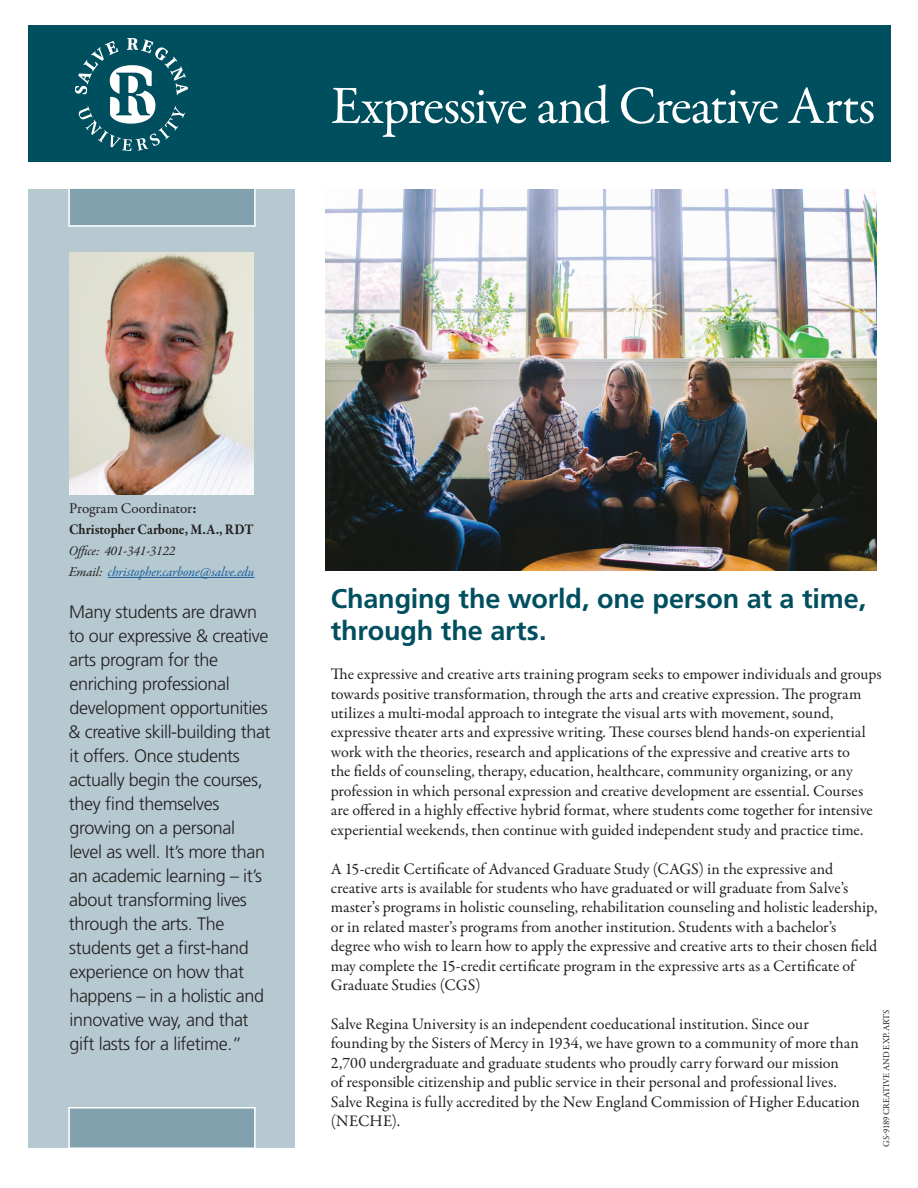
<style>
.page{position:relative;width:918px;height:1188px;background:#fff}
.page>*{position:absolute;margin:0;border:0;box-sizing:border-box;transform-origin:0 0}
.t1{font:54px "Garamond Premr Pro";letter-spacing:-.03em;color:#fff}
.t2{font:700 27px/32.4px "Frutiger LT Std";letter-spacing:-.005em;color:#004f5f}
.quote{font:300 18px/24px "Frutiger LT Std";letter-spacing:-.02em;color:#231f20}
.text{font:16.2px/19.5px "Garamond Premr Pro";color:#231f20}
.t3{font:700 15px "Garamond Premr Pro";letter-spacing:-.005em;color:#231f20;scale:.9 1}
.t4{font:15px "Garamond Premr Pro";letter-spacing:-.01em;color:#231f20}
.t5{font:italic 13.5px "Garamond Premr Pro";letter-spacing:-.01em;color:#175d9e}
.t6{font:italic 13.5px "Garamond Premr Pro";letter-spacing:-.02em;color:#231f20}
.t7{font:9px "Garamond Premr Pro";color:#231f20}
.s1{font-weight:700}
.s2{color:#231f20}
</style>
<div class="page">
<div style="left:28px;top:26px;width:863px;height:136px;background:#004f5f"></div>
<img style="left:76px;top:38px;width:111px;height:112px">
<div style="left:28px;top:189px;width:268px;height:959px;background:#b6c9d1"></div>
<hr style="left:108px;top:577px;width:147px;height:1px;background:#175d9e">
<div style="left:68px;top:1107px;width:188px;height:42px;background:#80a1ad;border:2px solid #fff"></div>
<div style="left:68px;top:187px;width:188px;height:40px;background:#80a1ad;border:2px solid #fff"></div>
<img style="left:326px;top:189px;width:551px;height:381px">
<img style="left:69px;top:252px;width:184px;height:242px">
<p class="t1" style="left:331px;top:73px;width:546px">Expressive and Creative Arts</p>
<p class="t4" style="left:69px;top:499px;width:129px">Program Coordinator<span class="s1">:</span></p>
<p class="t3" style="left:69px;top:520px;width:207px">Christopher Carbone, M.A., RDT</p>
<p class="t6" style="left:69px;top:542px;width:108px">Office: 401-341-3122</p>
<p class="t5" style="left:69px;top:563px;width:187px"><span class="s2">Email:</span> christopher.carbone@salve.edu</p>
<p class="quote" style="left:68px;top:600px;width:204px">Many students are drawn to our expressive &amp; creative arts program for the enriching professional development opportunities &amp; creative skill-building that it offers. Once students actually begin the courses, they find themselves growing on a personal level as well. It’s more than an academic learning – it’s about transforming lives through the arts. The students get a first-hand experience on how that happens – in a holistic and innovative way, and that gift lasts for a lifetime.”</p>
<p class="t2" style="left:331px;top:582px;width:537px">Changing the world, one person at a time, through the arts.</p>
<p class="text" style="left:331px;top:665px;width:552px">The expressive and creative arts training program seeks to empower individuals and groups towards positive transformation, through the arts and creative expression. The program utilizes a multi-modal approach to integrate the visual arts with movement, sound, expressive theater arts and expressive writing. These courses blend hands-on experiential work with the theories, research and applications of the expressive and creative arts to<br>the fields of counseling, therapy, education, healthcare, community organizing, or any profession in which personal expression and creative development are essential. Courses are offered in a highly effective hybrid format, where students come together for intensive experiential weekends, then continue with guided independent study and practice time.</p>
<p class="text" style="left:331px;top:859px;width:548px">A 15-credit Certificate of Advanced Graduate Study (CAGS) in the expressive and creative arts is available for students who have graduated or will graduate from Salve’s master’s programs in holistic counseling, rehabilitation counseling and holistic leadership, or in related master’s programs from another institution. Students with a bachelor’s degree who wish to learn how to apply the expressive and creative arts to their chosen field may complete the 15-credit certificate program in the expressive arts as a Certificate of Graduate Studies (CGS)</p>
<p class="text" style="left:331px;top:1015px;width:531px">Salve Regina University is an independent coeducational institution. Since our founding by the Sisters of Mercy in 1934, we have grown to a community of more than 2,700 undergraduate and graduate students who proudly carry forward our mission<br>of responsible citizenship and public service in their personal and professional lives.<br>Salve Regina is fully accredited by the New England Commission of Higher Education (NECHE).</p>
<p class="t7" style="left:881px;top:1147px;width:139px;rotate:-90deg">GS-9189 CREATIVE AND EXP. ARTS</p>
</div>
